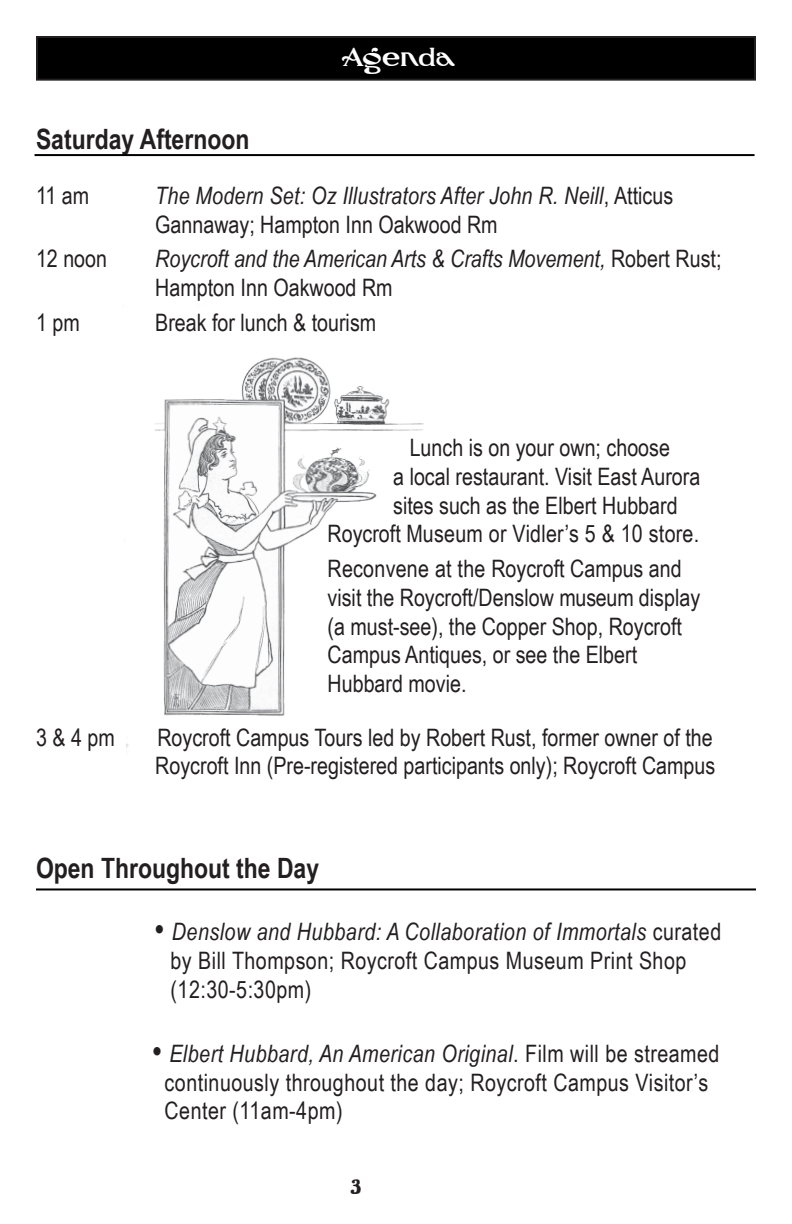
<style>
.page{position:relative;width:792px;height:1224px;background:#fff}
.page>*{position:absolute;margin:0;border:0;box-sizing:border-box;transform-origin:0 0}
.t1{font:30px "Denslow";color:#fff}
.Paragraph_Style_1{font:700 28px "Arial Narrow";color:#231f20}
.Paragraph_Style_1-2{font:24px/28.8px "Arial Narrow";color:#231f20}
.Paragraph_Style_1-3{font:24px/28.8px "Arial Narrow";letter-spacing:.02em;color:#231f20}
.Paragraph_Style_1-4{font:italic 24px/28.8px "Arial Narrow";color:#231f20}
.t2{font:24px "Denslow";color:#231f20}
.s1{font-style:normal}
.s2{font-weight:700;font-size:30px}
.s3{font-style:italic}
</style>
<div class="page">
<hr style="left:35px;top:154px;width:720px;height:2px;background:#000">
<hr style="left:36px;top:888px;width:720px;height:2px;background:#000">
<div style="left:37px;top:37px;width:718px;height:43px;background:#000"></div>
<div style="left:36px;top:36px;width:720px;height:45px;border:2px solid #231f20"></div>
<img style="left:126px;top:357px;width:298px;height:395px">
<p class="t1" style="left:342px;top:42px;width:115px">Agenda</p>
<p class="Paragraph_Style_1" style="left:36px;top:118px;width:215px">Saturday Afternoon</p>
<p class="Paragraph_Style_1-2" style="left:36px;top:180px;width:55px">11 am</p>
<p class="Paragraph_Style_1-4" style="left:155px;top:181px;width:519px">The Modern Set: Oz Illustrators After John R. Neill<span class="s1">, Atticus<br>Gannaway; Hampton Inn Oakwood Rm</span></p>
<p class="Paragraph_Style_1-2" style="left:36px;top:244px;width:73px">12 noon</p>
<p class="Paragraph_Style_1-4" style="left:155px;top:244px;width:568px">Roycroft and the American Arts &amp; Crafts Movement, <span class="s1">Robert Rust;<br>Hampton Inn Oakwood Rm</span></p>
<p class="Paragraph_Style_1-2" style="left:36px;top:307px;width:45px">1 pm</p>
<p class="Paragraph_Style_1-2" style="left:155px;top:307px;width:222px">Break for lunch &amp; tourism</p>
<p class="Paragraph_Style_1-2" style="left:410px;top:432px;width:262px">Lunch is on your own; choose</p>
<p class="Paragraph_Style_1-2" style="left:393px;top:461px;width:309px">a local restaurant. Visit East Aurora</p>
<p class="Paragraph_Style_1-2" style="left:393px;top:490px;width:286px">sites such as the Elbert Hubbard</p>
<p class="Paragraph_Style_1-2" style="left:328px;top:519px;width:373px">Roycroft Museum or Vidler’s 5 &amp; 10 store.</p>
<p class="Paragraph_Style_1-2" style="left:328px;top:553px;width:374px">Reconvene at the Roycroft Campus and visit the Roycroft/Denslow museum display (a must-see), the Copper Shop, Roycroft Campus Antiques, or see the Elbert Hubbard movie.</p>
<p class="Paragraph_Style_1-2" style="left:36px;top:722px;width:80px">3 &amp; 4 pm</p>
<p class="Paragraph_Style_1-2" style="left:155px;top:722px;width:561px">Roycroft Campus Tours led by Robert Rust, former owner of the<br>Roycroft Inn (Pre-registered participants only); Roycroft Campus</p>
<p class="Paragraph_Style_1" style="left:36px;top:847px;width:285px">Open Throughout the Day</p>
<p class="Paragraph_Style_1-3" style="left:171px;top:916px;width:552px;text-indent:-15px"><span class="s2">•</span> <span class="s3">Denslow and Hubbard: A Collaboration of Immortals</span> curated by Bill Thompson; Roycroft Campus Museum Print Shop (12:30-5:30pm)</p>
<p class="Paragraph_Style_1-3" style="left:165px;top:1038px;width:556px;text-indent:-12px"><span class="s2">•</span> <span class="s3">Elbert Hubbard, An American Original</span>. Film will be streamed continuously throughout the day; Roycroft Campus Visitor’s<br>Center (11am-4pm)</p>
<p class="t2" style="left:351px;top:1174px;width:13px">3</p>
</div>
